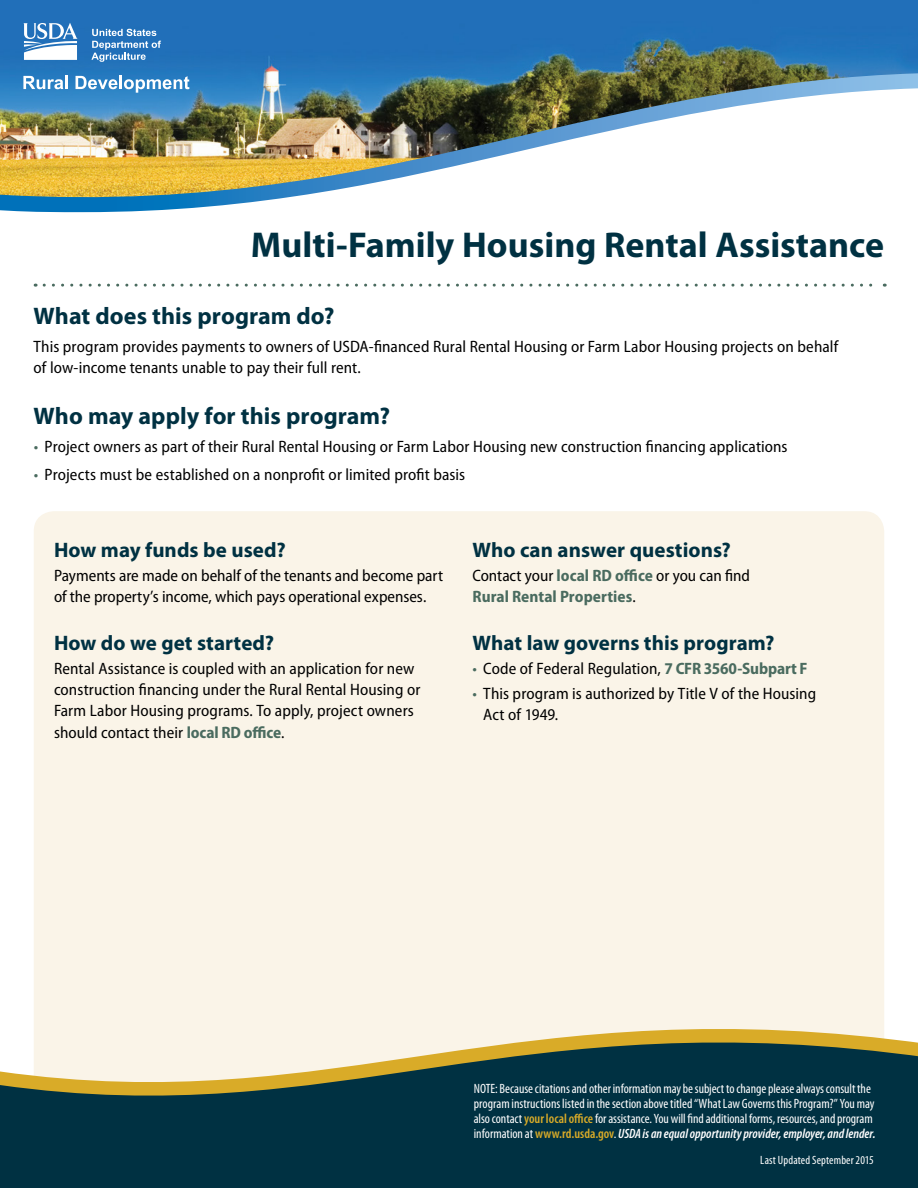
<style>
.page{position:relative;width:918px;height:1188px;background:#fff}
.page>*{position:absolute;margin:0;border:0;box-sizing:border-box;transform-origin:0 0}
.t1{font:700 36px "Myriad Pro";color:#003142}
.t2{font:700 24px "Myriad Pro";color:#003142}
.t3{font:700 21px "Myriad Pro";letter-spacing:.005em;color:#003142}
.t4{font:semi-condensed 16.5px/21px "Myriad Pro";letter-spacing:.005em;color:#000}
.t5{font:700 semi-condensed 16.5px/21px "Myriad Pro";letter-spacing:.005em;color:#4a6b5f}
.t6{font:condensed 13.5px/15px "Myriad Pro";letter-spacing:-.005em;color:#fff}
.t7{font:condensed 12px "Myriad Pro";letter-spacing:.01em;color:#fff}
.s1{color:#4a6b5f}
.s2{font-weight:700;color:#4a6b5f}
.s3{font-weight:400;color:#000}
.s4{font-weight:600;color:#d9ab28}
.s5{font-weight:600;font-style:italic}
</style>
<div class="page">
<div style="left:34px;top:511px;width:850px;height:620px;background:#faf4e8;border-radius:20px"></div>
<svg style="left:0;top:1029px;width:918px;height:159px;fill:#003142"></svg>
<svg style="left:44px;top:284px;width:841px;height:3px"></svg>
<img style="left:0;top:0;width:918px;height:73px">
<img style="left:0;top:73px;width:918px;height:139px">
<svg style="left:23px;top:76px;width:45px;height:13px"></svg>
<svg style="left:76px;top:76px;width:113px;height:17px"></svg>
<svg style="left:91px;top:29px;width:70px;height:33px"></svg>
<svg style="left:23px;top:23px;width:55px;height:37px"></svg>
<h1 class="t1" style="left:251px;top:221px;width:635px">Multi-Family Housing Rental Assistance</h1>
<h2 class="t2" style="left:34px;top:301px;width:302px">What does this program do?</h2>
<p class="t4" style="left:34px;top:336px;width:806px">This program provides payments to owners of USDA-financed Rural Rental Housing or Farm Labor Housing projects on behalf of low-income tenants unable to pay their full rent.</p>
<h2 class="t2" style="left:34px;top:400px;width:358px">Who may apply for this program?</h2>
<p class="t4" style="left:34px;top:436px;width:755px"><span class="s1">•</span> Project owners as part of their Rural Rental Housing or Farm Labor Housing new construction financing applications</p>
<p class="t4" style="left:34px;top:464px;width:433px"><span class="s1">•</span> Projects must be established on a nonprofit or limited profit basis</p>
<p class="t3" style="left:54px;top:536px;width:233px">How may funds be used?</p>
<p class="t4" style="left:54px;top:566px;width:391px">Payments are made on behalf of the tenants and become part of the property’s income, which pays operational expenses.</p>
<p class="t3" style="left:54px;top:629px;width:222px">How do we get started?</p>
<p class="t4" style="left:54px;top:659px;width:368px">Rental Assistance is coupled with an application for new construction financing under the Rural Rental Housing or Farm Labor Housing programs. To apply, project owners should contact their <span class="s2">local RD office</span>.</p>
<p class="t3" style="left:472px;top:536px;width:260px">Who can answer questions?</p>
<p class="t5" style="left:472px;top:565px;width:279px"><span class="s3">Contact your</span> local RD office <span class="s3">or you can find<br></span>Rural Rental Properties<span class="s3">.</span></p>
<p class="t3" style="left:472px;top:629px;width:304px">What law governs this program?</p>
<p class="t4" style="left:472px;top:659px;width:337px"><span class="s1">•</span> Code of Federal Regulation, <span class="s2">7 CFR 3560-Subpart F</span></p>
<p class="t4" style="left:483px;top:683px;width:334px;text-indent:-11px"><span class="s1">•</span> This program is authorized by Title V of the Housing<br>Act of 1949.</p>
<p class="t6" style="left:474px;top:1081px;width:403px">NOTE: Because citations and other information may be subject to change please always consult the program instructions listed in the section above titled “What Law Governs this Program?” You may also contact <span class="s4">your local office</span> for assistance. You will find additional forms, resources, and program information at <span class="s4">www.rd.usda.gov</span>. <span class="s5">USDA is an equal opportunity provider, employer, and lender.</span></p>
<p class="t7" style="left:760px;top:1153px;width:115px">Last Updated September 2015</p>
</div>
